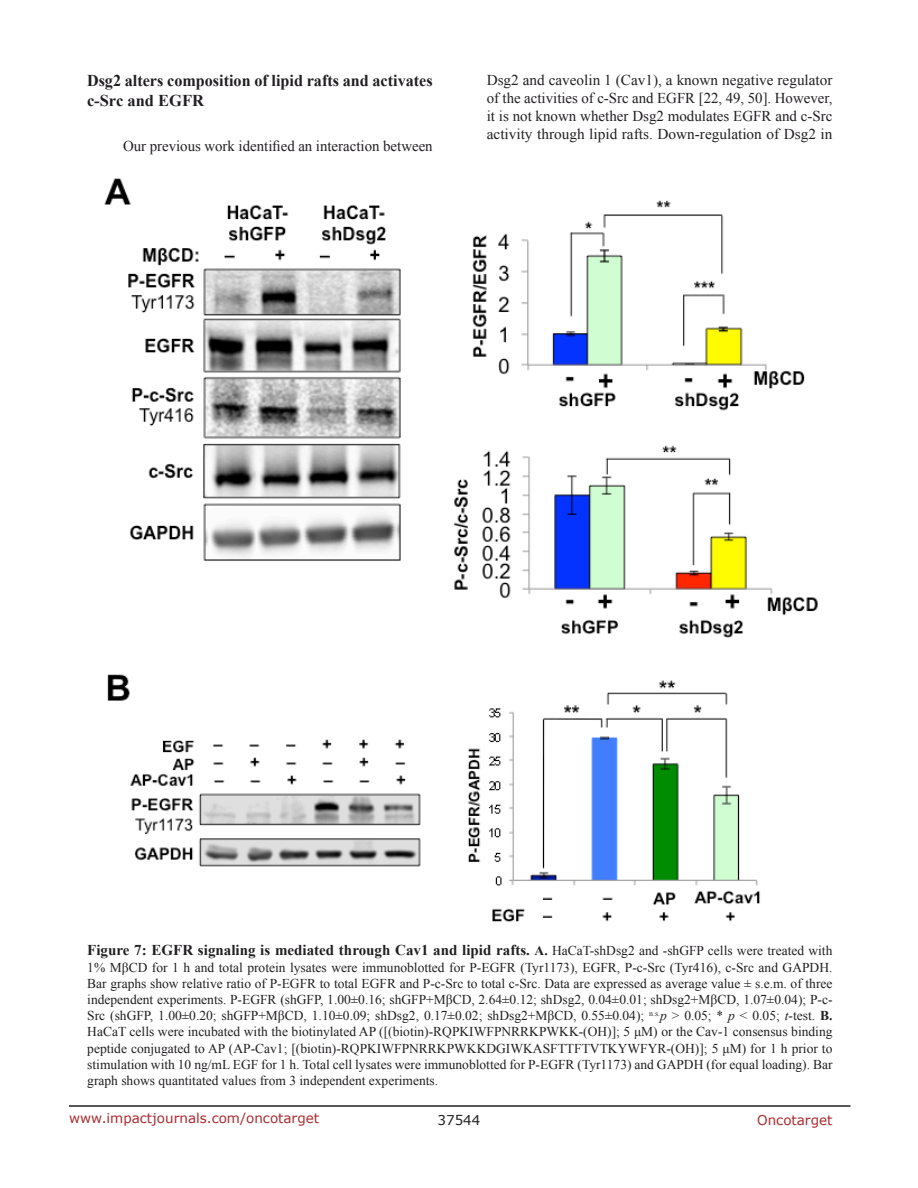
<style>
.page{position:relative;width:918px;height:1188px;background:#fff}
.page>*{position:absolute;margin:0;border:0;box-sizing:border-box;transform-origin:0 0}
.t1{font:700 16.5px/19.8px "Times New Roman";color:#221f22}
.t2{font:15px/18px "Times New Roman";color:#221f22;text-align:justify}
.t3{font:700 15px "Times New Roman";color:#221f22}
.t4{font:13.5px/16.2px "Times New Roman";color:#221f22;text-align:justify}
.t5{font:13.5px "Verdana";color:#ac2b31}
.t6{font:13.5px "Verdana";color:#221f22}
.s1{font-size:13.5px}
.s2{font-weight:400;font-size:13.5px}
.s3{font-style:italic}
.s4{font-weight:700}
</style>
<div class="page">
<hr style="left:69px;top:1105px;width:781px;height:2px;background:#231f20">
<img style="left:104px;top:178px;width:714px;height:744px">
<p class="t1" style="left:87px;top:70px;width:347px">Dsg2 alters composition of lipid rafts and activates c-Src and EGFR</p>
<p class="t2" style="left:123px;top:137px;width:311px">Our previous work identified an interaction between</p>
<p class="t2" style="left:487px;top:71px;width:347px">Dsg2 and caveolin 1 (Cav1), a known negative regulator of the activities of c-Src and EGFR [22, 49, 50]. However, it is not known whether Dsg2 modulates EGFR and c-Src activity through lipid rafts. Down-regulation of Dsg2 in</p>
<p class="t3" style="left:87px;top:940px;width:747px">Figure 7: EGFR signaling is mediated through Cav1 and lipid rafts. <span class="s1">A.</span> <span class="s2">HaCaT-shDsg2 and -shGFP cells were treated with</span></p>
<p class="t4" style="left:87px;top:959px;width:747px">1% MβCD for 1 h and total protein lysates were immunoblotted for P-EGFR (Tyr1173), EGFR, P-c-Src (Tyr416), c-Src and GAPDH.<br>Bar graphs show relative ratio of P-EGFR to total EGFR and P-c-Src to total c-Src. Data are expressed as average value ± s.e.m. of three independent experiments. P-EGFR (shGFP, 1.00±0.16; shGFP+MβCD, 2.64±0.12; shDsg2, 0.04±0.01; shDsg2+MβCD, 1.07±0.04); P-c-Src (shGFP, 1.00±0.20; shGFP+MβCD, 1.10±0.09; shDsg2, 0.17±0.02; shDsg2+MβCD, 0.55±0.04); <sup>n.s.</sup><span class="s3">p</span> &gt; 0.05; * <span class="s3">p</span> &lt; 0.05; <span class="s3">t</span>-test. <span class="s4">B.<br></span>HaCaT cells were incubated with the biotinylated AP ([(biotin)-RQPKIWFPNRRKPWKK-(OH)]; 5 μM) or the Cav-1 consensus binding peptide conjugated to AP (AP-Cav1; [(biotin)-RQPKIWFPNRRKPWKKDGIWKASFTTFTVTKYWFYR-(OH)]; 5 μM) for 1 h prior to stimulation with 10 ng/mL EGF for 1 h. Total cell lysates were immunoblotted for P-EGFR (Tyr1173) and GAPDH (for equal loading). Bar graph shows quantitated values from 3 independent experiments.</p>
<p class="t5" style="left:69px;top:1109px;width:252px">www.impactjournals.com/oncotarget</p>
<p class="t6" style="left:438px;top:1111px;width:44px">37544</p>
<p class="t5" style="left:757px;top:1111px;width:77px">Oncotarget</p>
</div>
